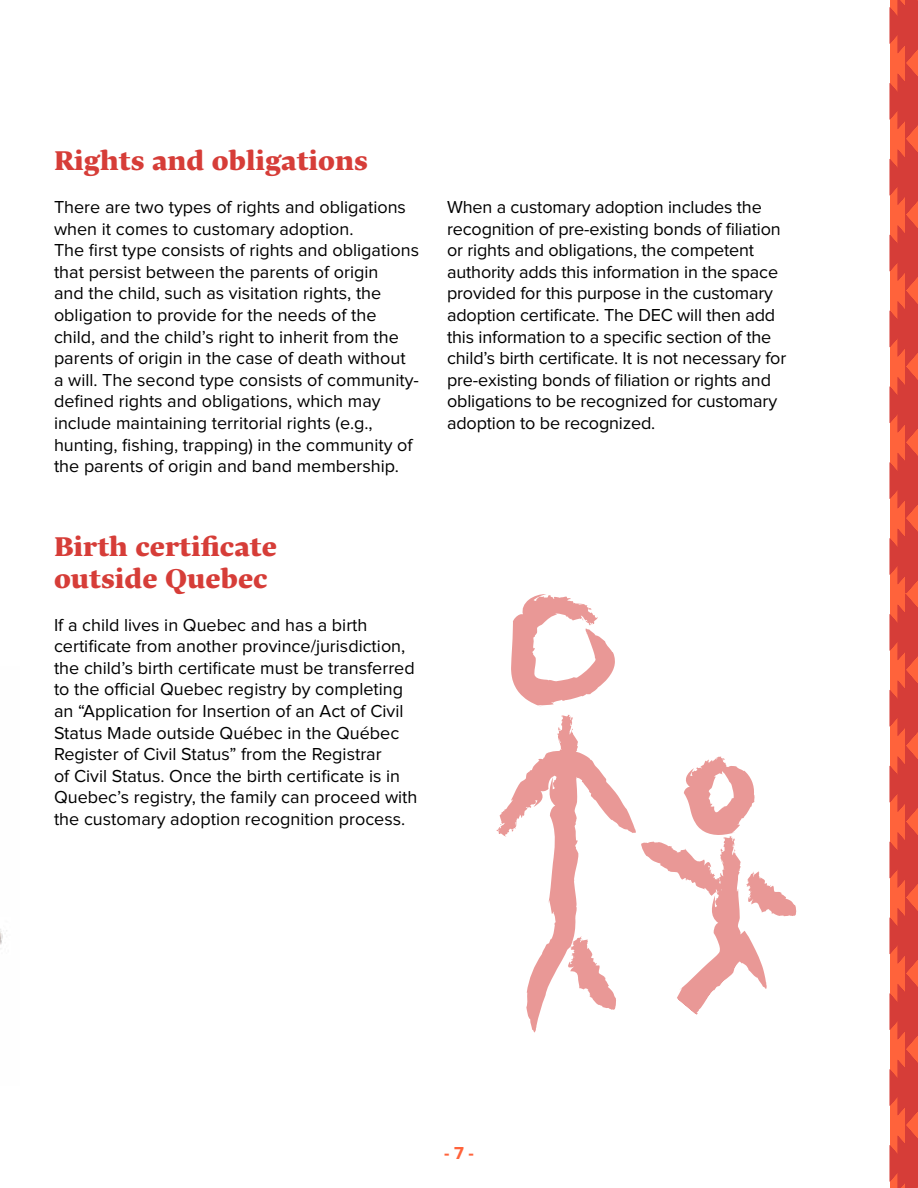
<style>
.page{position:relative;width:918px;height:1188px;background:#fff}
.page>*{position:absolute;margin:0;border:0;box-sizing:border-box;transform-origin:0 0}
.t1{font:800 27px/32.4px "Lava Devanagari";color:#d63d38}
.t2{font:18px/21.6px "Proxima Nova";color:#000}
.t3{font:700 18px "Proxima Nova";color:#ff633b}
</style>
<div class="page">
<svg style="left:890px;top:0;width:28px;height:1188px;background:#e24838"></svg>
<img style="left:0;top:929px;width:7px;height:16px">
<svg style="left:511px;top:594px;width:104px;height:113px"></svg>
<svg style="left:496px;top:714px;width:301px;height:319px"></svg>
<h1 class="t1" style="left:54px;top:144px;width:315px">Rights and obligations</h1>
<p class="t2" style="left:54px;top:197px;width:367px">There are two types of rights and obligations when it comes to customary adoption.<br>The first type consists of rights and obligations that persist between the parents of origin<br>and the child, such as visitation rights, the obligation to provide for the needs of the child, and the child’s right to inherit from the parents of origin in the case of death without a will. The second type consists of community&shy;defined rights and obligations, which may include maintaining territorial rights (e.g., hunting, fishing, trapping) in the community of the parents of origin and band membership.</p>
<p class="t2" style="left:447px;top:197px;width:341px">When a customary adoption includes the recognition of pre-existing bonds of filiation or rights and obligations, the competent authority adds this information in the space provided for this purpose in the customary adoption certificate. The DEC will then add this information to a specific section of the child’s birth certificate. It is not necessary for pre-existing bonds of filiation or rights and obligations to be recognized for customary adoption to be recognized.</p>
<h1 class="t1" style="left:54px;top:530px;width:224px">Birth certificate outside Quebec</h1>
<p class="t2" style="left:54px;top:614px;width:365px">If a child lives in Quebec and has a birth certificate from another province/jurisdiction, the child’s birth certificate must be transferred to the official Quebec registry by completing an “Application for Insertion of an Act of Civil Status Made outside Québec in the Québec Register of Civil Status” from the Registrar<br>of Civil Status. Once the birth certificate is in Quebec’s registry, the family can proceed with the customary adoption recognition process.</p>
<p class="t3" style="left:444px;top:1145px;width:31px">- 7 -</p>
</div>
